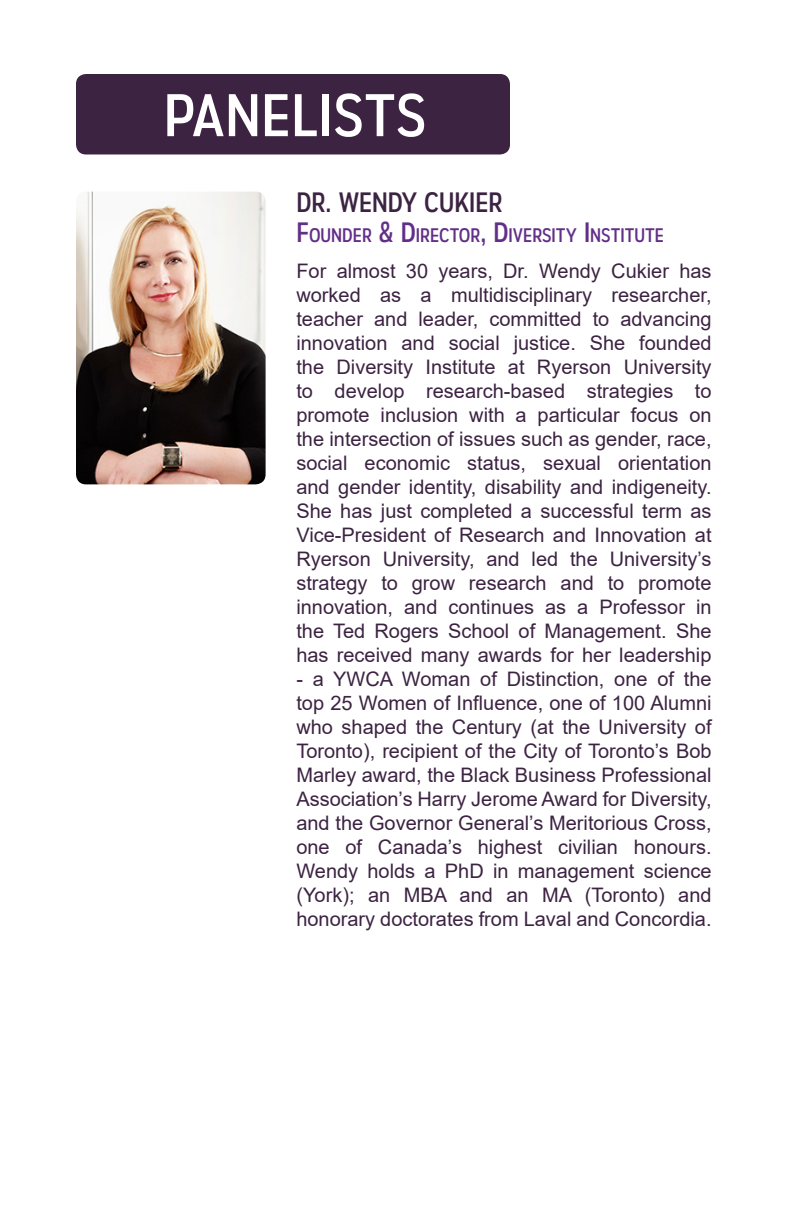
<style>
.page{position:relative;width:792px;height:1224px;background:#fff}
.page>*{position:absolute;margin:0;border:0;box-sizing:border-box;transform-origin:0 0}
.t1{font:60px "Autoradiographic Rg";letter-spacing:.01em;color:#fff;scale:1.05 1}
.t2{font:28px "Autoradiographic Rg";color:#3c2342}
.t3{font:20px/24px "Arial";color:#3c2342;text-align:justify}
.t4{font:19.6px "Autoradiographic Rg";color:#622f88}
.s1{font-size:28px}
</style>
<div class="page">
<div style="left:76px;top:74px;width:434px;height:80px;background:#3c2342;border-radius:10px"></div>
<img style="left:76px;top:192px;width:190px;height:292px">
<p class="t1" style="left:164px;top:80px;width:251px">PANELISTS</p>
<p class="t2" style="left:296px;top:186px;width:208px">DR. WENDY CUKIER</p>
<p class="t4" style="left:296px;top:224px;width:369px"><span class="s1">F</span>OUNDER <span class="s1">&amp; D</span>IRECTOR<span class="s1">, D</span>IVERSITY <span class="s1">I</span> NSTITUTE</p>
<p class="t3" style="left:296px;top:259px;width:417px">For almost 30 years, Dr. Wendy Cukier has worked as a multidisciplinary researcher, teacher and leader, committed to advancing innovation and social justice. She founded the Diversity Institute at Ryerson University to develop research-based strategies to promote inclusion with a particular focus on the intersection of issues such as gender, race, social economic status, sexual orientation and gender identity, disability and indigeneity.<br>She has just completed a successful term as Vice-President of Research and Innovation at Ryerson University, and led the University’s strategy to grow research and to promote innovation, and continues as a Professor in the Ted Rogers School of Management. She has received many awards for her leadership</p>
<p class="t3" style="left:296px;top:667px;width:417px">- a YWCA Woman of Distinction, one of the top 25 Women of Influence, one of 100 Alumni who shaped the Century (at the University of Toronto), recipient of the City of Toronto’s Bob Marley award, the Black Business Professional Association’s Harry Jerome Award for Diversity, and the Governor General’s Meritorious Cross, one of Canada’s highest civilian honours.<br>Wendy holds a PhD in management science (York); an MBA and an MA (Toronto) and honorary doctorates from Laval and Concordia.</p>
</div>
